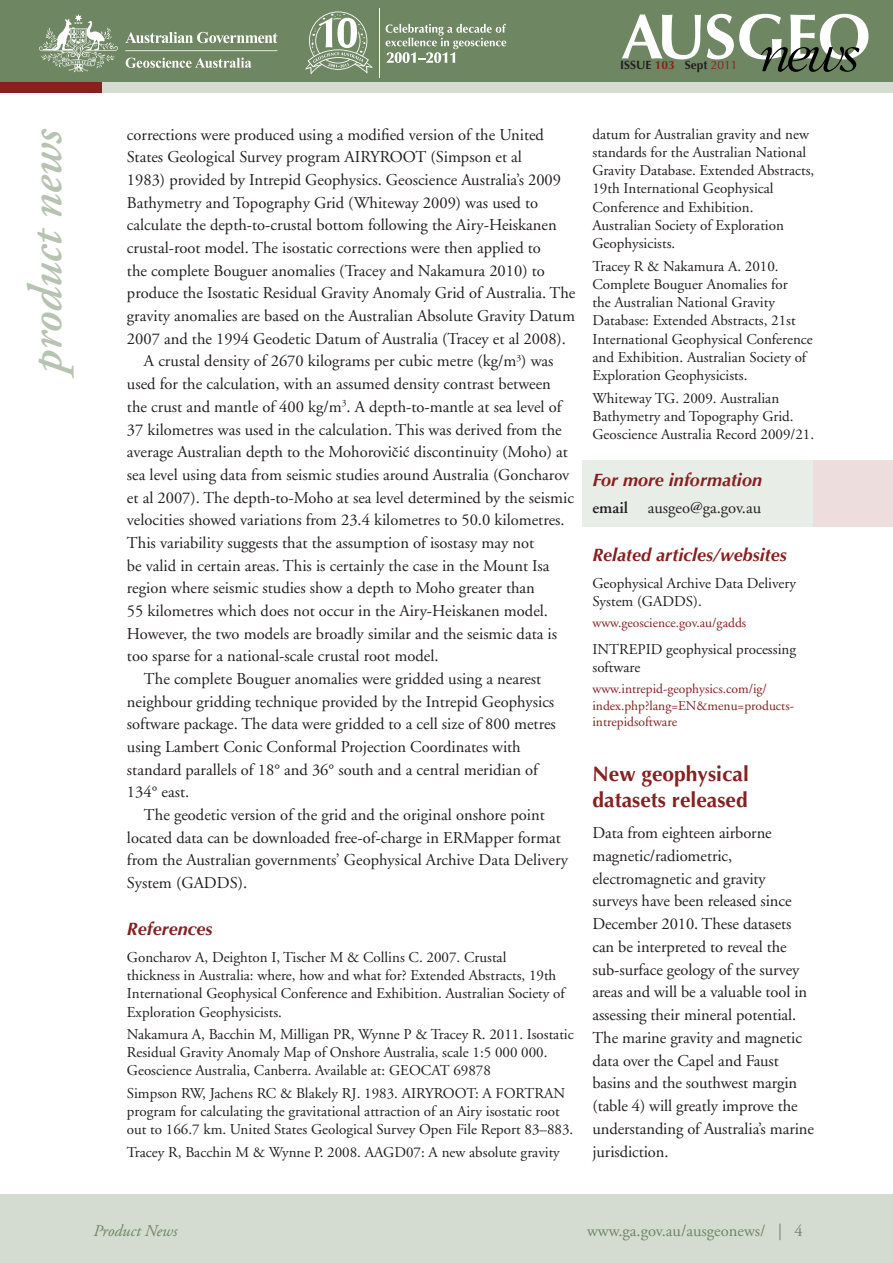
<style>
.page{position:relative;width:893px;height:1263px;background:#fff}
.page>*{position:absolute;margin:0;border:0;box-sizing:border-box;transform-origin:0 0}
.t1{font:italic 600 48px "Adobe Garamond";color:#b7c3b1}
.H5_inbrief_product_e{font:700 21px/25.5px "Optima";color:#88201f}
.H4_references_relate{font:italic 700 18px "Optima";color:#88201f}
.body{font:16.5px/22.6px "Adobe Garamond";color:#231f20}
.body_first_para{font:16.5px/22.8px "Adobe Garamond";letter-spacing:-.005em;color:#231f20}
.t2{font:16.5px "Adobe Garamond";color:#6f8663}
.information{font:16.5px "Adobe Garamond";color:#231f20}
.t3{font:italic 16.5px "Adobe Garamond";color:#6f8663}
.references{font:15px/18.3px "Adobe Garamond";color:#231f20}
.related_web_text{font:15px/18.3px "Adobe Garamond";color:#231f20}
.links{font:13.5px/16.8px "Adobe Garamond";color:#88201f}
.t4{font:700 12px "Optima";color:#231f20}
.s1{color:#88201f}
.s2{font-weight:400;color:#88201f}
.s3{font-family:"Times";font-size:15px}
.s4{font-weight:600}
.s5{font-style:inherit}
</style>
<div class="page">
<div style="left:0;top:13px;width:893px;height:80px;background:#d4dbd0"></div>
<div style="left:0;top:11px;width:102px;height:82px;background:#88201f"></div>
<div style="left:0;top:0;width:893px;height:82px;background:#6f8663"></div>
<div style="left:0;top:1195px;width:893px;height:68px;background:#d4dbd0"></div>
<svg style="left:622px;top:14px;width:79px;height:45px"></svg>
<svg style="left:707px;top:14px;width:161px;height:58px"></svg>
<img style="left:39px;top:14px;width:239px;height:59px">
<hr style="left:379px;top:9px;width:1px;height:69px;background:#fff">
<svg style="left:305px;top:11px;width:68px;height:64px"></svg>
<svg style="left:386px;top:24px;width:120px;height:39px"></svg>
<div style="left:583px;top:460px;width:310px;height:67px;background:#e9ede8"></div>
<div style="left:814px;top:460px;width:79px;height:67px;background:#eddedd"></div>
<p class="t4" style="left:620px;top:58px;width:119px">ISSUE <span class="s1">103</span> Sept <span class="s2">2011</span></p>
<h1 class="t1" style="left:20px;top:373px;width:246px;rotate:-90deg">product news</h1>
<p class="body" style="left:127px;top:123px;width:450px">corrections were produced using a modified version of the United States Geological Survey program AIRYROOT (Simpson et al<br>1983) provided by Intrepid Geophysics. Geoscience Australia’s 2009<br>Bathymetry and Topography Grid (Whiteway 2009) was used to calculate the depth-to-crustal bottom following the Airy-Heiskanen crustal-root model. The isostatic corrections were then applied to<br>the complete Bouguer anomalies (Tracey and Nakamura 2010) to produce the Isostatic Residual Gravity Anomaly Grid of Australia. The gravity anomalies are based on the Australian Absolute Gravity Datum 2007 and the 1994 Geodetic Datum of Australia (Tracey et al 2008).</p>
<p class="body" style="left:127px;top:350px;width:449px;text-indent:17px">A crustal density of 2670 kilograms per cubic metre (kg/m<sup>3</sup>) was used for the calculation, with an assumed density contrast between the crust and mantle of 400 kg/m<sup>3</sup>. A depth-to-mantle at sea level of 37 kilometres was used in the calculation. This was derived from the average Australian depth to the Mohorovi<span class="s3">č</span>i<span class="s3">ć</span> discontinuity (Moho) at sea level using data from seismic studies around Australia (Goncharov et al 2007). The depth-to-Moho at sea level determined by the seismic velocities showed variations from 23.4 kilometres to 50.0 kilometres.<br>This variability suggests that the assumption of isostasy may not<br>be valid in certain areas. This is certainly the case in the Mount Isa region where seismic studies show a depth to Moho greater than<br>55 kilometres which does not occur in the Airy-Heiskanen model.<br>However, the two models are broadly similar and the seismic data is too sparse for a national-scale crustal root model.</p>
<p class="body" style="left:127px;top:668px;width:430px;text-indent:17px">The complete Bouguer anomalies were gridded using a nearest neighbour gridding technique provided by the Intrepid Geophysics software package. The data were gridded to a cell size of 800 metres using Lambert Conic Conformal Projection Coordinates with standard parallels of 18° and 36° south and a central meridian of 134° east.</p>
<p class="body" style="left:127px;top:804px;width:443px;text-indent:17px">The geodetic version of the grid and the original onshore point located data can be downloaded free-of-charge in ERMapper format from the Australian governments’ Geophysical Archive Data Delivery System (GADDS).</p>
<p class="H4_references_relate" style="left:127px;top:919px;width:87px">References</p>
<p class="references" style="left:127px;top:949px;width:439px">Goncharov A, Deighton I, Tischer M &amp; Collins C. 2007. Crustal<br>thickness in Australia: where, how and what for? Extended Abstracts, 19th International Geophysical Conference and Exhibition. Australian Society of Exploration Geophysicists.</p>
<p class="references" style="left:127px;top:1026px;width:448px">Nakamura A, Bacchin M, Milligan PR, Wynne P &amp; Tracey R. 2011. Isostatic<br>Residual Gravity Anomaly Map of Onshore Australia, scale 1:5 000 000.<br>Geoscience Australia, Canberra. Available at: GEOCAT 69878</p>
<p class="references" style="left:127px;top:1084px;width:448px">Simpson RW, Jachens RC &amp; Blakely RJ. 1983. AIRYROOT: A FORTRAN program for calculating the gravitational attraction of an Airy isostatic root out to 166.7 km. United States Geological Survey Open File Report 83–883.</p>
<p class="references" style="left:127px;top:1143px;width:434px">Tracey R, Bacchin M &amp; Wynne P. 2008. AAGD07: A new absolute gravity</p>
<p class="references" style="left:592px;top:125px;width:223px">datum for Australian gravity and new standards for the Australian National<br>Gravity Database. Extended Abstracts,<br>19th International Geophysical<br>Conference and Exhibition.<br>Australian Society of Exploration<br>Geophysicists.</p>
<p class="references" style="left:592px;top:257px;width:222px">Tracey R &amp; Nakamura A. 2010.<br>Complete Bouguer Anomalies for<br>the Australian National Gravity Database: Extended Abstracts, 21st International Geophysical Conference and Exhibition. Australian Society of Exploration Geophysicists.</p>
<p class="references" style="left:592px;top:389px;width:223px">Whiteway TG. 2009. Australian<br>Bathymetry and Topography Grid.<br>Geoscience Australia Record 2009/21.</p>
<p class="H4_references_relate" style="left:592px;top:470px;width:171px">For more information</p>
<p class="information" style="left:592px;top:499px;width:170px"><span class="s4">email</span> ausgeo@ga.gov.au</p>
<p class="H4_references_relate" style="left:592px;top:544px;width:196px">Related articles/websites</p>
<p class="related_web_text" style="left:592px;top:574px;width:205px">Geophysical Archive Data Delivery<br>System (GADDS).</p>
<p class="links" style="left:592px;top:614px;width:155px">www.geoscience.gov.au/gadds</p>
<p class="related_web_text" style="left:592px;top:640px;width:205px">INTREPID geophysical processing software</p>
<p class="links" style="left:592px;top:680px;width:203px">www.intrepid-geophysics.com/ig/ index.php?lang=EN&amp;menu=products&shy;intrepidsoftware</p>
<p class="H5_inbrief_product_e" style="left:592px;top:762px;width:158px">New geophysical datasets released</p>
<p class="body_first_para" style="left:592px;top:822px;width:223px">Data from eighteen airborne magnetic/radiometric, electromagnetic and gravity surveys have been released since<br>December 2010. These datasets can be interpreted to reveal the sub-surface geology of the survey areas and will be a valuable tool in assessing their mineral potential.<br>The marine gravity and magnetic data over the Capel and Faust basins and the southwest margin (table 4) will greatly improve the understanding of Australia’s marine jurisdiction.</p>
<p class="t3" style="left:94px;top:1222px;width:85px">Product News</p>
<p class="t2" style="left:587px;top:1222px;width:217px">www.ga.gov.au/ausgeonews/ | <span class="s5">4</span></p>
</div>
